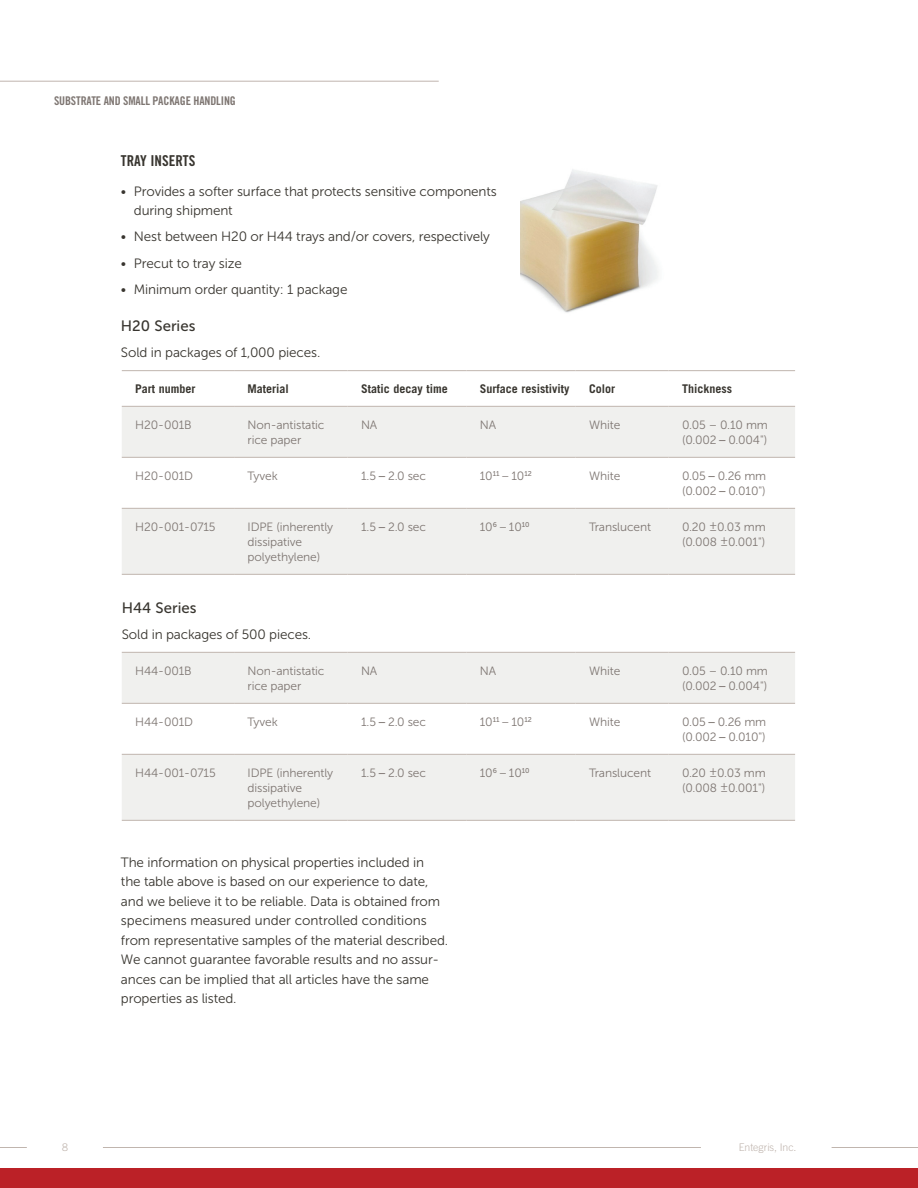
<style>
.page{position:relative;width:918px;height:1188px;background:#fff}
.page>*{position:absolute;margin:0;border:0;box-sizing:border-box;transform-origin:0 0}
.t1{font:15px "Museo Sans 500";color:#38352f}
.t2{font:15px "Trade Gothic LT Std Bd Cn 20";color:#38352f}
.t3{font:13.5px/19.5px "Museo Sans 300";letter-spacing:-.01em;color:#38352f}
.t4{font:12px/15px "Museo Sans 300";letter-spacing:-.01em;color:#7e7672}
.t5{font:700 12px "Trade Gothic LT Std";color:#38352f}
.t6{font:12px "Trade Gothic LT Std Bd Cn 20";letter-spacing:-.01em;color:#7e7672}
.t7{font:300 10.5px "Trade Gothic LT Std";letter-spacing:-.005em;color:#c0b5ae}
.s1{font-family:"Museo Sans 500"}
</style>
<div class="page">
<svg style="left:0;top:1147px;width:27px;height:1px"></svg>
<hr style="left:103px;top:1147px;width:815px;height:1px;background:#c0b5ae">
<hr style="left:0;top:81px;width:439px;height:1px;background:#c0b5ae">
<svg style="left:701px;top:1147px;width:131px;height:1px"></svg>
<div style="left:0;top:1168px;width:918px;height:20px;background:#bb2127"></div>
<svg style="left:122px;top:407px;width:673px;height:413px;fill:#f0f0ee"></svg>
<hr style="left:122px;top:574px;width:112px;height:1px;background:#c0b5ae">
<hr style="left:234px;top:574px;width:114px;height:1px;background:#c0b5ae">
<hr style="left:348px;top:574px;width:118px;height:1px;background:#c0b5ae">
<hr style="left:466px;top:574px;width:110px;height:1px;background:#c0b5ae">
<hr style="left:576px;top:574px;width:93px;height:1px;background:#c0b5ae">
<hr style="left:669px;top:574px;width:126px;height:1px;background:#c0b5ae">
<hr style="left:122px;top:703px;width:112px;height:1px;background:#c0b5ae">
<hr style="left:234px;top:703px;width:114px;height:1px;background:#c0b5ae">
<hr style="left:348px;top:703px;width:118px;height:1px;background:#c0b5ae">
<hr style="left:466px;top:703px;width:110px;height:1px;background:#c0b5ae">
<hr style="left:576px;top:703px;width:93px;height:1px;background:#c0b5ae">
<hr style="left:669px;top:703px;width:126px;height:1px;background:#c0b5ae">
<hr style="left:122px;top:457px;width:112px;height:1px;background:#c0b5ae">
<hr style="left:234px;top:457px;width:114px;height:1px;background:#c0b5ae">
<hr style="left:348px;top:457px;width:118px;height:1px;background:#c0b5ae">
<hr style="left:466px;top:457px;width:110px;height:1px;background:#c0b5ae">
<hr style="left:576px;top:457px;width:93px;height:1px;background:#c0b5ae">
<hr style="left:669px;top:457px;width:126px;height:1px;background:#c0b5ae">
<hr style="left:122px;top:508px;width:112px;height:1px;background:#c0b5ae">
<hr style="left:234px;top:508px;width:114px;height:1px;background:#c0b5ae">
<hr style="left:348px;top:508px;width:118px;height:1px;background:#c0b5ae">
<hr style="left:466px;top:508px;width:110px;height:1px;background:#c0b5ae">
<hr style="left:576px;top:508px;width:93px;height:1px;background:#c0b5ae">
<hr style="left:669px;top:508px;width:126px;height:1px;background:#c0b5ae">
<hr style="left:122px;top:652px;width:112px;height:1px;background:#c0b5ae">
<hr style="left:234px;top:652px;width:114px;height:1px;background:#c0b5ae">
<hr style="left:348px;top:652px;width:118px;height:1px;background:#c0b5ae">
<hr style="left:466px;top:652px;width:110px;height:1px;background:#c0b5ae">
<hr style="left:576px;top:652px;width:93px;height:1px;background:#c0b5ae">
<hr style="left:669px;top:652px;width:126px;height:1px;background:#c0b5ae">
<hr style="left:122px;top:754px;width:112px;height:1px;background:#c0b5ae">
<hr style="left:234px;top:754px;width:114px;height:1px;background:#c0b5ae">
<hr style="left:348px;top:754px;width:118px;height:1px;background:#c0b5ae">
<hr style="left:466px;top:754px;width:110px;height:1px;background:#c0b5ae">
<hr style="left:576px;top:754px;width:93px;height:1px;background:#c0b5ae">
<hr style="left:669px;top:754px;width:126px;height:1px;background:#c0b5ae">
<hr style="left:122px;top:820px;width:112px;height:1px;background:#c0b5ae">
<hr style="left:234px;top:820px;width:114px;height:1px;background:#c0b5ae">
<hr style="left:348px;top:820px;width:118px;height:1px;background:#c0b5ae">
<hr style="left:466px;top:820px;width:110px;height:1px;background:#c0b5ae">
<hr style="left:576px;top:820px;width:93px;height:1px;background:#c0b5ae">
<hr style="left:669px;top:820px;width:126px;height:1px;background:#c0b5ae">
<hr style="left:122px;top:370px;width:112px;height:1px;background:#c0b5ae">
<hr style="left:234px;top:370px;width:114px;height:1px;background:#c0b5ae">
<hr style="left:348px;top:370px;width:118px;height:1px;background:#c0b5ae">
<hr style="left:466px;top:370px;width:110px;height:1px;background:#c0b5ae">
<hr style="left:576px;top:370px;width:93px;height:1px;background:#c0b5ae">
<hr style="left:669px;top:370px;width:126px;height:1px;background:#c0b5ae">
<hr style="left:122px;top:406px;width:112px;height:1px;background:#c0b5ae">
<hr style="left:234px;top:406px;width:114px;height:1px;background:#c0b5ae">
<hr style="left:348px;top:406px;width:118px;height:1px;background:#c0b5ae">
<hr style="left:466px;top:406px;width:110px;height:1px;background:#c0b5ae">
<hr style="left:576px;top:406px;width:93px;height:1px;background:#c0b5ae">
<hr style="left:669px;top:406px;width:126px;height:1px;background:#c0b5ae">
<img style="left:520px;top:169px;width:138px;height:144px">
<p class="t6" style="left:54px;top:93px;width:183px">SUBSTRATE AND SMALL PACKAGE HANDLING</p>
<p class="t2" style="left:121px;top:152px;width:76px">TRAY INSERTS</p>
<p class="t3" style="left:134px;top:181px;width:364px;text-indent:-13px">• Provides a softer surface that protects sensitive components during shipment</p>
<p class="t3" style="left:121px;top:227px;width:371px">• Nest between H20 or H44 trays and/or covers, respectively</p>
<p class="t3" style="left:121px;top:253px;width:122px">• Precut to tray size</p>
<p class="t3" style="left:121px;top:280px;width:228px">• Minimum order quantity: 1 package</p>
<p class="t1" style="left:121px;top:317px;width:76px">H20 Series</p>
<p class="t3" style="left:121px;top:343px;width:201px">Sold in packages of 1,000 pieces.</p>
<p class="t5" style="left:135px;top:381px;width:62px">Part number</p>
<p class="t5" style="left:248px;top:381px;width:43px">Material</p>
<p class="t5" style="left:361px;top:381px;width:88px">Static decay time</p>
<p class="t5" style="left:480px;top:381px;width:91px">Surface resistivity</p>
<p class="t5" style="left:589px;top:381px;width:28px">Color</p>
<p class="t5" style="left:682px;top:381px;width:51px">Thickness</p>
<p class="t4" style="left:135px;top:417px;width:58px">H20-001B</p>
<p class="t4" style="left:248px;top:417px;width:78px">Non-antistatic rice paper</p>
<p class="t4" style="left:361px;top:417px;width:18px">NA</p>
<p class="t4" style="left:480px;top:417px;width:18px">NA</p>
<p class="t4" style="left:589px;top:417px;width:33px">White</p>
<p class="t4" style="left:682px;top:417px;width:87px">0.05 – 0.10 mm (0.002 <span class="s1">–</span> 0.004")</p>
<p class="t4" style="left:135px;top:468px;width:59px">H20-001D</p>
<p class="t4" style="left:248px;top:468px;width:32px">Tyvek</p>
<p class="t4" style="left:361px;top:468px;width:67px">1.5 <span class="s1">–</span> 2.0 sec</p>
<p class="t4" style="left:480px;top:468px;width:53px">10<sup>11</sup> – 10<sup>12</sup></p>
<p class="t4" style="left:589px;top:468px;width:33px">White</p>
<p class="t4" style="left:682px;top:468px;width:86px">0.05 <span class="s1">–</span> 0.26 mm (0.002 <span class="s1">–</span> 0.010")</p>
<p class="t4" style="left:135px;top:519px;width:82px">H20-001-0715</p>
<p class="t4" style="left:248px;top:519px;width:87px">IDPE (inherently dissipative polyethylene)</p>
<p class="t4" style="left:361px;top:519px;width:67px">1.5 <span class="s1">–</span> 2.0 sec</p>
<p class="t4" style="left:480px;top:519px;width:51px">10<sup>6</sup> – 10<sup>10</sup></p>
<p class="t4" style="left:589px;top:519px;width:63px">Translucent</p>
<p class="t4" style="left:682px;top:519px;width:85px">0.20 ±0.03 mm (0.008 ±0.001")</p>
<p class="t1" style="left:122px;top:599px;width:76px">H44 Series</p>
<p class="t3" style="left:122px;top:625px;width:191px">Sold in packages of 500 pieces.</p>
<p class="t4" style="left:135px;top:663px;width:58px">H44-001B</p>
<p class="t4" style="left:248px;top:663px;width:78px">Non-antistatic rice paper</p>
<p class="t4" style="left:361px;top:663px;width:18px">NA</p>
<p class="t4" style="left:480px;top:663px;width:18px">NA</p>
<p class="t4" style="left:589px;top:663px;width:33px">White</p>
<p class="t4" style="left:682px;top:663px;width:87px">0.05 – 0.10 mm (0.002 <span class="s1">–</span> 0.004")</p>
<p class="t4" style="left:135px;top:714px;width:59px">H44-001D</p>
<p class="t4" style="left:248px;top:714px;width:32px">Tyvek</p>
<p class="t4" style="left:361px;top:714px;width:67px">1.5 <span class="s1">–</span> 2.0 sec</p>
<p class="t4" style="left:480px;top:714px;width:53px">10<sup>11</sup> – 10<sup>12</sup></p>
<p class="t4" style="left:589px;top:714px;width:33px">White</p>
<p class="t4" style="left:682px;top:714px;width:86px">0.05 <span class="s1">–</span> 0.26 mm (0.002 <span class="s1">–</span> 0.010")</p>
<p class="t4" style="left:135px;top:765px;width:82px">H44-001-0715</p>
<p class="t4" style="left:248px;top:765px;width:87px">IDPE (inherently dissipative polyethylene)</p>
<p class="t4" style="left:361px;top:765px;width:67px">1.5 <span class="s1">–</span> 2.0 sec</p>
<p class="t4" style="left:480px;top:765px;width:51px">10<sup>6</sup> – 10<sup>10</sup></p>
<p class="t4" style="left:589px;top:765px;width:63px">Translucent</p>
<p class="t4" style="left:682px;top:765px;width:85px">0.20 ±0.03 mm (0.008 ±0.001")</p>
<p class="t3" style="left:121px;top:852px;width:329px">The information on physical properties included in<br>the table above is based on our experience to date, and we believe it to be reliable. Data is obtained from specimens measured under controlled conditions from representative samples of the material described.<br>We cannot guarantee favorable results and no assur&shy;ances can be implied that all articles have the same properties as listed.</p>
<p class="t7" style="left:62px;top:1141px;width:7px">8</p>
<p class="t7" style="left:739px;top:1141px;width:59px">Entegris, Inc.</p>
</div>
